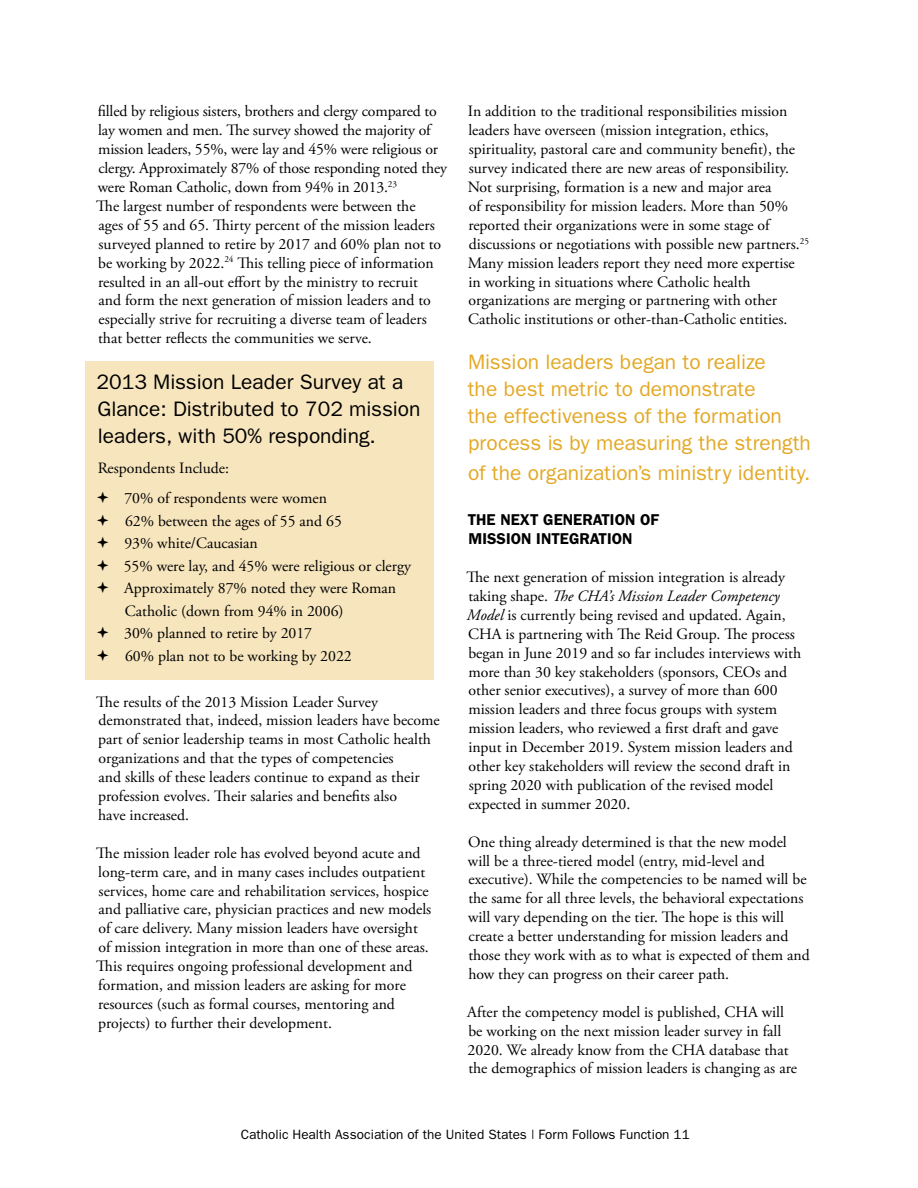
<style>
.page{position:relative;width:918px;height:1188px;background:#fff}
.page>*{position:absolute;margin:0;border:0;box-sizing:border-box;transform-origin:0 0}
.t1{font:21px/27px "Franklin Gothic";color:#e3a824}
.t2{font:21px/27px "Franklin Gothic";color:#000}
.t3{font:15.75px/18.9px "Adobe Garamond Pro";color:#000}
.t4{font:600 15.75px/18.9px "Franklin Gothic";color:#000}
.t5{font:13.5px "Franklin Gothic";color:#000}
.s1{font-style:italic}
</style>
<div class="page">
<div style="left:85px;top:361px;width:349px;height:318px;background:#f6e5bd"></div>
<p class="t3" style="left:96px;top:103px;width:352px">filled by religious sisters, brothers and clergy compared to lay women and men. The survey showed the majority of mission leaders, 55%, were lay and 45% were religious or clergy. Approximately 87% of those responding noted they were Roman Catholic, down from 94% in 2013.<sup>23<br></sup>The largest number of respondents were between the<br>ages of 55 and 65. Thirty percent of the mission leaders surveyed planned to retire by 2017 and 60% plan not to be working by 2022.<sup>24</sup> This telling piece of information resulted in an all-out effort by the ministry to recruit<br>and form the next generation of mission leaders and to especially strive for recruiting a diverse team of leaders that better reflects the communities we serve.</p>
<h1 class="t2" style="left:97px;top:368px;width:325px">2013 Mission Leader Survey at a<br>Glance: Distributed to 702 mission leaders, with 50% responding.</h1>
<p class="t3" style="left:124px;top:454px;width:204px;line-height:30px;text-indent:-27px">Respondents Include:<br>70% of respondents were women</p>
<p class="t3" style="left:124px;top:510px;width:289px;line-height:22.5px">62% between the ages of 55 and 65<br>93% white/Caucasian<br>55% were lay, and 45% were religious or clergy<br>Approximately 87% noted they were Roman<br>Catholic (down from 94% in 2006)<br>30% planned to retire by 2017<br>60% plan not to be working by 2022</p>
<p class="t3" style="left:96px;top:693px;width:345px">The results of the 2013 Mission Leader Survey demonstrated that, indeed, mission leaders have become part of senior leadership teams in most Catholic health organizations and that the types of competencies<br>and skills of these leaders continue to expand as their profession evolves. Their salaries and benefits also<br>have increased.</p>
<p class="t3" style="left:96px;top:844px;width:337px">The mission leader role has evolved beyond acute and long-term care, and in many cases includes outpatient services, home care and rehabilitation services, hospice and palliative care, physician practices and new models of care delivery. Many mission leaders have oversight of mission integration in more than one of these areas.<br>This requires ongoing professional development and formation, and mission leaders are asking for more resources (such as formal courses, mentoring and projects) to further their development.</p>
<p class="t3" style="left:468px;top:103px;width:343px">In addition to the traditional responsibilities mission leaders have overseen (mission integration, ethics, spirituality, pastoral care and community benefit), the survey indicated there are new areas of responsibility.<br>Not surprising, formation is a new and major area<br>of responsibility for mission leaders. More than 50% reported their organizations were in some stage of discussions or negotiations with possible new partners.<sup>25<br></sup>Many mission leaders report they need more expertise in working in situations where Catholic health organizations are merging or partnering with other Catholic institutions or other-than-Catholic entities.</p>
<h1 class="t1" style="left:468px;top:348px;width:345px">Mission leaders began to realize<br>the best metric to demonstrate<br>the effectiveness of the formation process is by measuring the strength</h1>
<h1 class="t1" style="left:468px;top:459px;width:344px">of the organization’s ministry identity.</h1>
<p class="t4" style="left:468px;top:510px;width:193px">THE NEXT GENERATION OF<br>MISSION INTEGRATION</p>
<p class="t3" style="left:466px;top:568px;width:336px">The next generation of mission integration is already taking shape. <span class="s1">The CHA’s Mission Leader Competency Model</span> is currently being revised and updated. Again, CHA is partnering with The Reid Group. The process began in June 2019 and so far includes interviews with more than 30 key stakeholders (sponsors, CEOs and other senior executives), a survey of more than 600 mission leaders and three focus groups with system mission leaders, who reviewed a first draft and gave input in December 2019. System mission leaders and other key stakeholders will review the second draft in spring 2020 with publication of the revised model expected in summer 2020.</p>
<p class="t3" style="left:468px;top:833px;width:343px">One thing already determined is that the new model will be a three-tiered model (entry, mid-level and executive). While the competencies to be named will be the same for all three levels, the behavioral expectations will vary depending on the tier. The hope is this will create a better understanding for mission leaders and those they work with as to what is expected of them and how they can progress on their career path.</p>
<p class="t3" style="left:467px;top:1003px;width:331px">After the competency model is published, CHA will be working on the next mission leader survey in fall 2020. We already know from the CHA database that the demographics of mission leaders is changing as are</p>
<p class="t5" style="left:241px;top:1127px;width:451px">Catholic Health Association of the United States | Form Follows Function 11</p>
</div>
